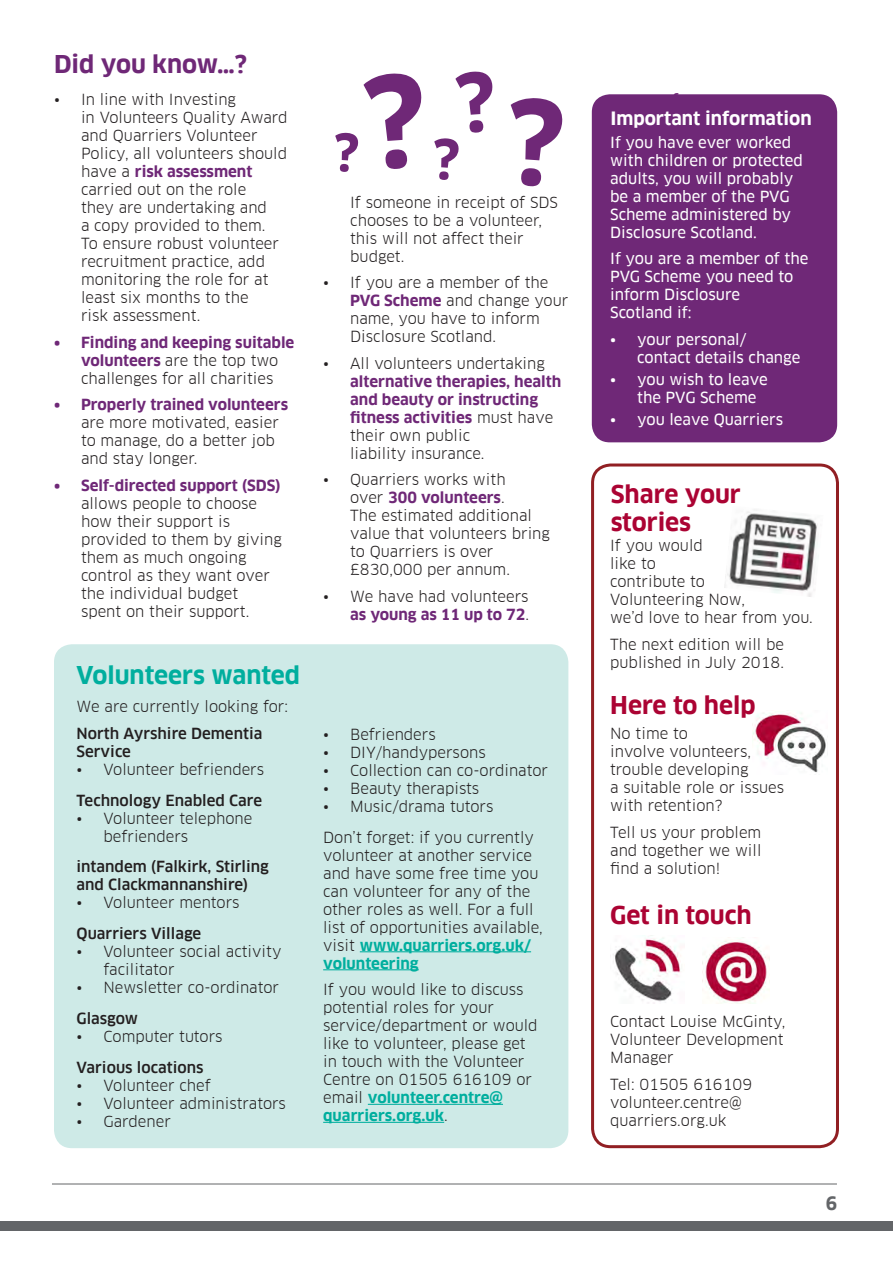
<style>
.page{position:relative;width:893px;height:1263px;background:#fff}
.page>*{position:absolute;margin:0;border:0;box-sizing:border-box;transform-origin:0 0}
.t1{font:700 24px/28.8px "Clan Offc";color:#ab0333}
.t2{font:700 24px "Clan Offc";color:#00ae9e}
.t3{font:700 24px "Clan Offc";color:#6f2877}
.t4{font:700 18px "Clan Offc";color:#fff}
.t5{font:700 18px "Clan Offc";color:#636568}
.t6{font:15px/18px "Clan Offc";color:#231f20}
.t7{font:15px/18px "Clan Offc News";color:#fff}
.t8{font:500 15px/18px "Clan Offc";color:#231f20}
.s1{font-weight:700;color:#6f2877}
.s2{font-weight:700;color:#00ae9e}
</style>
<div class="page">
<hr style="left:52px;top:1183px;width:785px;height:1px;background:#636568">
<div style="left:0;top:1221px;width:893px;height:10px;background:#636568"></div>
<div style="left:592px;top:94px;width:245px;height:348px;background:#6f2877;border-radius:18px"></div>
<div style="left:54px;top:644px;width:514px;height:504px;background:#ceeae7;border-radius:18px"></div>
<hr style="left:360px;top:951px;width:171px;height:1px;background:#00ae9e">
<hr style="left:323px;top:969px;width:96px;height:1px;background:#00ae9e">
<hr style="left:368px;top:1104px;width:135px;height:1px;background:#00ae9e">
<hr style="left:323px;top:1122px;width:121px;height:1px;background:#00ae9e">
<img style="left:753px;top:713px;width:75px;height:60px">
<div style="left:591px;top:463px;width:248px;height:685px;border:3px solid #911f23;border-radius:18px"></div>
<img style="left:724px;top:509px;width:94px;height:88px">
<img style="left:613px;top:935px;width:68px;height:68px">
<img style="left:702px;top:937px;width:67px;height:67px">
<p class="t3" style="left:54px;top:51px;width:195px">Did you know…?</p>
<p class="t6" style="left:81px;top:91px;width:208px;text-indent:-27px">• In line with Investing<br>in Volunteers Quality Award and Quarriers Volunteer<br>Policy, all volunteers should have a <span class="s1">risk assessment </span>carried out on the role<br>they are undertaking and<br>a copy provided to them.<br>To ensure robust volunteer recruitment practice, add monitoring the role for at least six months to the<br>risk assessment.</p>
<p class="t6" style="left:81px;top:333px;width:215px;text-indent:-27px"><span class="s1">• Finding and keeping suitable volunteers</span> are the top two challenges for all charities</p>
<p class="t6" style="left:81px;top:396px;width:209px;text-indent:-27px"><span class="s1">• Properly trained volunteers </span>are more motivated, easier to manage, do a better job and stay longer.</p>
<p class="t6" style="left:81px;top:476px;width:202px;text-indent:-27px"><span class="s1">• Self-directed support (SDS) </span>allows people to choose how their support is provided to them by giving them as much ongoing control as they want over the individual budget spent on their support.</p>
<p class="t2" style="left:77px;top:662px;width:225px">Volunteers wanted</p>
<p class="t6" style="left:77px;top:698px;width:213px">We are currently looking for:</p>
<p class="t8" style="left:77px;top:725px;width:187px">North Ayrshire Dementia<br>Service</p>
<p class="t6" style="left:77px;top:760px;width:189px">• Volunteer befrienders</p>
<p class="t8" style="left:77px;top:791px;width:187px">Technology Enabled Care</p>
<p class="t6" style="left:104px;top:809px;width:150px;text-indent:-27px">• Volunteer telephone befrienders</p>
<p class="t8" style="left:77px;top:858px;width:194px">intandem (Falkirk, Stirling and Clackmannanshire)</p>
<p class="t6" style="left:77px;top:894px;width:165px">• Volunteer mentors</p>
<p class="t8" style="left:77px;top:925px;width:126px">Quarriers Village</p>
<p class="t6" style="left:104px;top:943px;width:179px;text-indent:-27px">• Volunteer social activity facilitator</p>
<p class="t6" style="left:77px;top:979px;width:204px">• Newsletter co-ordinator</p>
<p class="t8" style="left:77px;top:1010px;width:63px">Glasgow</p>
<p class="t6" style="left:77px;top:1027px;width:148px">• Computer tutors</p>
<p class="t8" style="left:77px;top:1058px;width:129px">Various locations</p>
<p class="t6" style="left:77px;top:1076px;width:136px">• Volunteer chef</p>
<p class="t6" style="left:77px;top:1094px;width:211px">• Volunteer administrators</p>
<p class="t6" style="left:77px;top:1112px;width:96px">• Gardener</p>
<p class="t6" style="left:350px;top:193px;width:209px">If someone in receipt of SDS chooses to be a volunteer, this will not affect their budget.</p>
<p class="t6" style="left:350px;top:274px;width:220px;text-indent:-27px">• If you are a member of the<br><span class="s1">PVG Scheme</span> and change your name, you have to inform<br>Disclosure Scotland.</p>
<p class="t6" style="left:350px;top:354px;width:213px;text-indent:-27px">• All volunteers undertaking <span class="s1">alternative therapies, health and beauty or instructing fitness activities</span> must have their own public<br>liability insurance.</p>
<p class="t6" style="left:350px;top:471px;width:201px;text-indent:-27px">• Quarriers works with<br>over <span class="s1">300 volunteers</span>.<br>The estimated additional value that volunteers bring to Quarriers is over £830,000 per annum.</p>
<p class="t6" style="left:323px;top:587px;width:207px;text-align:right">• We have had volunteers <span class="s1">as young as 11 up to 72</span>.</p>
<p class="t6" style="left:323px;top:726px;width:114px">• Befrienders</p>
<p class="t6" style="left:323px;top:744px;width:164px">• DIY/handypersons</p>
<p class="t6" style="left:323px;top:762px;width:226px">• Collection can co-ordinator</p>
<p class="t6" style="left:323px;top:780px;width:158px">• Beauty therapists</p>
<p class="t6" style="left:323px;top:798px;width:172px">• Music/drama tutors</p>
<p class="t6" style="left:323px;top:828px;width:221px">Don’t forget: if you currently volunteer at another service and have some free time you can volunteer for any of the other roles as well. For a full list of opportunities available, visit <span class="s2">www.quarriers.org.uk/ volunteering</span></p>
<p class="t6" style="left:323px;top:981px;width:216px">If you would like to discuss potential roles for your service/department or would like to volunteer, please get in touch with the Volunteer<br>Centre on 01505 616109 or email <span class="s2">volunteer.centre@ quarriers.org.uk</span>.</p>
<p class="t4" style="left:610px;top:108px;width:203px">Important information</p>
<p class="t7" style="left:610px;top:133px;width:194px">If you have ever worked with children or protected adults, you will probably be a member of the PVG<br>Scheme administered by<br>Disclosure Scotland.</p>
<p class="t7" style="left:610px;top:250px;width:200px">If you are a member of the<br>PVG Scheme you need to inform Disclosure<br>Scotland if:</p>
<p class="t7" style="left:637px;top:330px;width:165px;text-indent:-27px">• your personal/ contact details change</p>
<p class="t7" style="left:637px;top:371px;width:132px;text-indent:-27px">• you wish to leave the PVG Scheme</p>
<p class="t7" style="left:610px;top:411px;width:175px">• you leave Quarriers</p>
<p class="t1" style="left:611px;top:480px;width:132px">Share your stories</p>
<p class="t6" style="left:610px;top:537px;width:204px">If you would<br>like to<br>contribute to<br>Volunteering Now,<br>we’d love to hear from you.</p>
<p class="t6" style="left:610px;top:635px;width:175px">The next edition will be published in July 2018.</p>
<p class="t1" style="left:610px;top:691px;width:147px">Here to help</p>
<p class="t6" style="left:610px;top:725px;width:175px">No time to<br>involve volunteers, trouble developing<br>a suitable role or issues with retention?</p>
<p class="t6" style="left:610px;top:823px;width:153px;text-align:justify">Tell us your problem and together we will find a solution!</p>
<p class="t1" style="left:610px;top:901px;width:143px">Get in touch</p>
<p class="t6" style="left:610px;top:1013px;width:177px">Contact Louise McGinty,<br>Volunteer Development<br>Manager</p>
<p class="t6" style="left:610px;top:1075px;width:144px">Tel: 01505 616109 volunteer.centre@ quarriers.org.uk</p>
<p class="t5" style="left:826px;top:1193px;width:13px">6</p>
</div>
